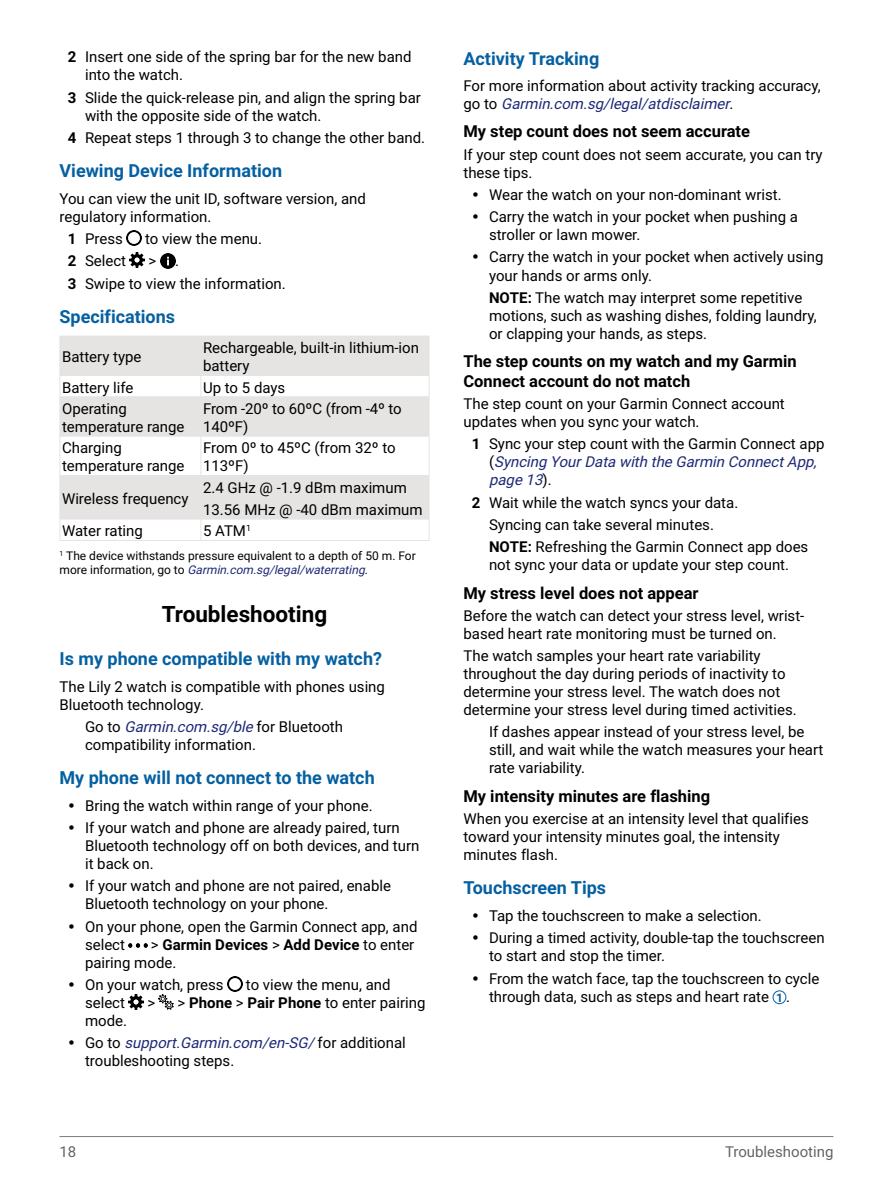
<style>
.page{position:relative;width:893px;height:1187px;background:#fff}
.page>*{position:absolute;margin:0;border:0;box-sizing:border-box;transform-origin:0 0}
.t1{font:700 22.5px "Roboto";color:#000}
.t2{font:700 18px "Roboto";color:#0560a1}
.t3{font:700 16.5px/19.8px "Roboto";color:#000}
.t4{font:15px/18px "Roboto";color:#000}
.t5{font:italic 15px/18px "Roboto";color:#1d2976}
.t6{font:700 15px/18px "Roboto";color:#000}
.t7{font:15px "Roboto";color:#656464}
.t8{font:12px/14.4px "Roboto";color:#000}
.s1{font-weight:700}
.s2{font-style:italic;color:#1d2976}
.s3{font-weight:400}
.s4{font-style:normal;color:#000}
.s5{font-weight:700;font-style:normal;color:#000}
.s6{font-weight:700;font-size:12px;color:#0560a1}
</style>
<div class="page">
<hr style="left:60px;top:1136px;width:773px;height:1px;background:#7d7d7d">
<img style="left:127px;top:230px;width:14px;height:15px">
<img style="left:130px;top:253px;width:15px;height:14px">
<img style="left:160px;top:253px;width:15px;height:15px">
<svg style="left:61px;top:337px;width:368px;height:181px;fill:#e6e4e3"></svg>
<hr style="left:60px;top:336px;width:141px;height:1px;background:#e6e4e3">
<hr style="left:60px;top:336px;width:1px;height:39px;background:#e6e4e3">
<hr style="left:201px;top:336px;width:1px;height:39px;background:#e6e4e3">
<hr style="left:429px;top:336px;width:1px;height:39px;background:#e6e4e3">
<hr style="left:60px;top:375px;width:141px;height:1px;background:#e6e4e3">
<svg style="left:60px;top:376px;width:1px;height:20px"></svg>
<svg style="left:201px;top:376px;width:1px;height:20px"></svg>
<svg style="left:429px;top:376px;width:1px;height:20px"></svg>
<hr style="left:60px;top:396px;width:141px;height:1px;background:#e6e4e3">
<hr style="left:60px;top:397px;width:1px;height:39px;background:#e6e4e3">
<hr style="left:201px;top:397px;width:1px;height:39px;background:#e6e4e3">
<hr style="left:429px;top:397px;width:1px;height:39px;background:#e6e4e3">
<hr style="left:60px;top:436px;width:141px;height:1px;background:#e6e4e3">
<hr style="left:60px;top:436px;width:1px;height:39px;background:#e6e4e3">
<hr style="left:201px;top:436px;width:1px;height:39px;background:#e6e4e3">
<hr style="left:429px;top:436px;width:1px;height:39px;background:#e6e4e3">
<hr style="left:60px;top:475px;width:141px;height:1px;background:#e6e4e3">
<hr style="left:60px;top:476px;width:1px;height:42px;background:#e6e4e3">
<hr style="left:201px;top:476px;width:1px;height:42px;background:#e6e4e3">
<hr style="left:429px;top:476px;width:1px;height:42px;background:#e6e4e3">
<hr style="left:60px;top:518px;width:141px;height:1px;background:#e6e4e3">
<svg style="left:60px;top:519px;width:1px;height:21px"></svg>
<svg style="left:201px;top:519px;width:1px;height:21px"></svg>
<svg style="left:429px;top:519px;width:1px;height:21px"></svg>
<hr style="left:60px;top:540px;width:141px;height:1px;background:#e6e4e3">
<hr style="left:201px;top:336px;width:228px;height:1px;background:#e6e4e3">
<hr style="left:201px;top:375px;width:228px;height:1px;background:#e6e4e3">
<hr style="left:201px;top:396px;width:228px;height:1px;background:#e6e4e3">
<hr style="left:201px;top:436px;width:228px;height:1px;background:#e6e4e3">
<hr style="left:201px;top:475px;width:228px;height:1px;background:#e6e4e3">
<hr style="left:201px;top:518px;width:228px;height:1px;background:#e6e4e3">
<hr style="left:201px;top:540px;width:228px;height:1px;background:#e6e4e3">
<img style="left:129px;top:943px;width:18px;height:4px">
<img style="left:227px;top:976px;width:15px;height:15px">
<img style="left:129px;top:994px;width:15px;height:15px">
<img style="left:159px;top:994px;width:15px;height:15px">
<div style="left:773px;top:990px;width:13px;height:13px;border:1px solid #0560a1;border-radius:50%"></div>
<p class="t4" style="left:85px;top:47px;width:328px;text-indent:-17px"><span class="s1">2</span> Insert one side of the spring bar for the new band into the watch.</p>
<p class="t4" style="left:85px;top:88px;width:337px;text-indent:-17px"><span class="s1">3</span> Slide the quick-release pin, and align the spring bar with the opposite side of the watch.</p>
<p class="t4" style="left:68px;top:128px;width:359px"><span class="s1">4</span> Repeat steps 1 through 3 to change the other band.</p>
<p class="t2" style="left:60px;top:158px;width:224px">Viewing Device Information</p>
<p class="t4" style="left:60px;top:189px;width:308px">You can view the unit ID, software version, and regulatory information.</p>
<p class="t4" style="left:68px;top:229px;width:56px"><span class="s1">1</span> Press</p>
<p class="t4" style="left:145px;top:229px;width:119px">to view the menu.</p>
<p class="t4" style="left:68px;top:251px;width:60px"><span class="s1">2</span> Select</p>
<p class="t4" style="left:68px;top:249px;width:219px;line-height:22.2px;text-indent:81px">&gt; .<br><span class="s1">3</span> Swipe to view the information.</p>
<p class="t2" style="left:60px;top:304px;width:117px">Specifications</p>
<p class="t4" style="left:62px;top:347px;width:81px">Battery type</p>
<p class="t4" style="left:203px;top:338px;width:218px">Rechargeable, built-in lithium-ion battery</p>
<p class="t4" style="left:62px;top:377px;width:73px">Battery life</p>
<p class="t4" style="left:203px;top:377px;width:84px">Up to 5 days</p>
<p class="t4" style="left:62px;top:399px;width:124px">Operating temperature range</p>
<p class="t4" style="left:203px;top:399px;width:200px">From -20º to 60ºC (from -4º to<br>140ºF)</p>
<p class="t4" style="left:62px;top:438px;width:124px">Charging temperature range</p>
<p class="t4" style="left:203px;top:438px;width:194px">From 0º to 45ºC (from 32º to<br>113ºF)</p>
<p class="t4" style="left:62px;top:489px;width:128px">Wireless frequency</p>
<p class="t4" style="left:203px;top:475px;width:221px;line-height:22.2px">2.4 GHz @ -1.9 dBm maximum<br>13.56 MHz @ -40 dBm maximum</p>
<p class="t4" style="left:62px;top:521px;width:82px">Water rating</p>
<p class="t4" style="left:203px;top:521px;width:49px">5 ATM<sup>1</sup></p>
<p class="t8" style="left:60px;top:547px;width:358px"><sup>1</sup> The device withstands pressure equivalent to a depth of 50 m. For m o r e i n f o r m a t i o n , g o t o <span class="s2">Garmin.com.sg/legal/waterrating</span>.</p>
<h1 class="t1" style="left:162px;top:598px;width:167px">Troubleshooting</h1>
<p class="t2" style="left:60px;top:646px;width:324px">Is my phone compatible with my watch?</p>
<p class="t4" style="left:60px;top:676px;width:327px">The Lily 2 watch is compatible with phones using<br>Bluetooth technology.</p>
<p class="t4" style="left:85px;top:717px;width:260px">G o t o <span class="s2">Garmin.com.sg/ble</span> fo r B l u et o ot h compatibility information.</p>
<p class="t2" style="left:60px;top:765px;width:317px">My phone will not connect to the watch</p>
<p class="t4" style="left:85px;top:793px;width:316px;line-height:22.2px">Bring the watch within range of your phone.<br>If your watch and phone are already paired, turn</p>
<p class="t4" style="left:85px;top:836px;width:336px">Bluetooth technology off on both devices, and turn it back on.</p>
<p class="t4" style="left:85px;top:876px;width:307px">If your watch and phone are not paired, enable<br>Bluetooth technology on your phone.</p>
<p class="t4" style="left:85px;top:916px;width:334px">On your phone, open the Garmin Connect app, and select</p>
<p class="t6" style="left:85px;top:934px;width:331px;text-indent:66px"><span class="s3">&gt;</span> Garmin Devices <span class="s3">&gt;</span> Add Device <span class="s3">to enter pairing mode.</span></p>
<p class="t4" style="left:85px;top:974px;width:140px">On your watch, press</p>
<p class="t4" style="left:246px;top:974px;width:146px">to view the menu, and</p>
<p class="t4" style="left:85px;top:992px;width:41px">select</p>
<p class="t4" style="left:147px;top:992px;width:279px">&gt; &gt; <span class="s1">Phone</span> &gt; <span class="s1">Pair Phone</span> to enter pairing</p>
<p class="t5" style="left:85px;top:1008px;width:322px;line-height:22.2px"><span class="s4">mode.<br>G o t o</span> support.Garmin.com/en-SG/<span class="s4">f o r a d d i t i o n a l</span></p>
<p class="t4" style="left:85px;top:1051px;width:151px">troubleshooting steps.</p>
<p class="t2" style="left:463px;top:46px;width:137px">Activity Tracking</p>
<p class="t4" style="left:463px;top:76px;width:359px">For more information about activity tracking accuracy, g o t o <span class="s2">Garmin.com.sg/legal/atdisclaimer</span>.</p>
<p class="t3" style="left:463px;top:121px;width:288px">My step count does not seem accurate</p>
<p class="t4" style="left:463px;top:145px;width:361px">If your step count does not seem accurate, you can try these tips.</p>
<p class="t4" style="left:489px;top:183px;width:311px;line-height:22.2px">Wear the watch on your non-dominant wrist.<br>Carry the watch in your pocket when pushing a</p>
<p class="t4" style="left:489px;top:223px;width:336px;line-height:22.2px">stroller or lawn mower.<br>Carry the watch in your pocket when actively using</p>
<p class="t4" style="left:489px;top:263px;width:315px;line-height:22.2px">your hands or arms only.<br><span class="s1">NOTE:</span> The watch may interpret some repetitive</p>
<p class="t4" style="left:489px;top:306px;width:329px">motions, such as washing dishes, folding laundry, or clapping your hands, as steps.</p>
<p class="t3" style="left:463px;top:351px;width:335px">The step counts on my watch and my Garmin<br>Connect account do not match</p>
<p class="t4" style="left:463px;top:394px;width:323px">The step count on your Garmin Connect account updates when you sync your watch.</p>
<p class="t5" style="left:489px;top:434px;width:337px;text-indent:-17px"><span class="s5">1</span> <span class="s4">Sync your step count with the Garmin Connect app (</span> Syncing YourData with the Garmin ConnectApp, page 13<span class="s4">) .</span></p>
<p class="t4" style="left:489px;top:490px;width:321px;line-height:22.2px;text-indent:-17px"><span class="s1">2</span> Wait while the watch syncs your data.<br>Syncing can take several minutes.<br><span class="s1">NOTE:</span> Refreshing the Garmin Connect app does</p>
<p class="t4" style="left:489px;top:555px;width:302px">not sync your data or update your step count.</p>
<p class="t3" style="left:463px;top:582px;width:236px">My stress level does not appear</p>
<p class="t4" style="left:463px;top:606px;width:342px">Before the watch can detect your stress level, wrist&shy;based heart rate monitoring must be turned on.</p>
<p class="t4" style="left:463px;top:646px;width:335px">The watch samples your heart rate variability throughout the day during periods of inactivity to determine your stress level. The watch does not determine your stress level during timed activities.</p>
<p class="t4" style="left:489px;top:722px;width:336px">If dashes appear instead of your stress level, be still, and wait while the watch measures your heart rate variability.</p>
<p class="t3" style="left:463px;top:785px;width:248px">My intensity minutes are flashing</p>
<p class="t4" style="left:463px;top:809px;width:347px">When you exercise at an intensity level that qualifies toward your intensity minutes goal, the intensity minutes flash.</p>
<p class="t2" style="left:463px;top:875px;width:144px">Touchscreen Tips</p>
<p class="t4" style="left:489px;top:903px;width:337px;line-height:22.2px">Tap the touchscreen to make a selection.<br>During a timed activity, double-tap the touchscreen</p>
<p class="t4" style="left:489px;top:944px;width:332px;line-height:22.2px">to start and stop the timer.<br>From the watch face, tap the touchscreen to cycle</p>
<p class="t4" style="left:489px;top:986px;width:303px">through data, such as steps and heart rate <span class="s6">1</span> .</p>
<p class="t7" style="left:60px;top:1140px;width:18px">18</p>
<p class="t7" style="left:725px;top:1140px;width:110px">Troubleshooting</p>
</div>
